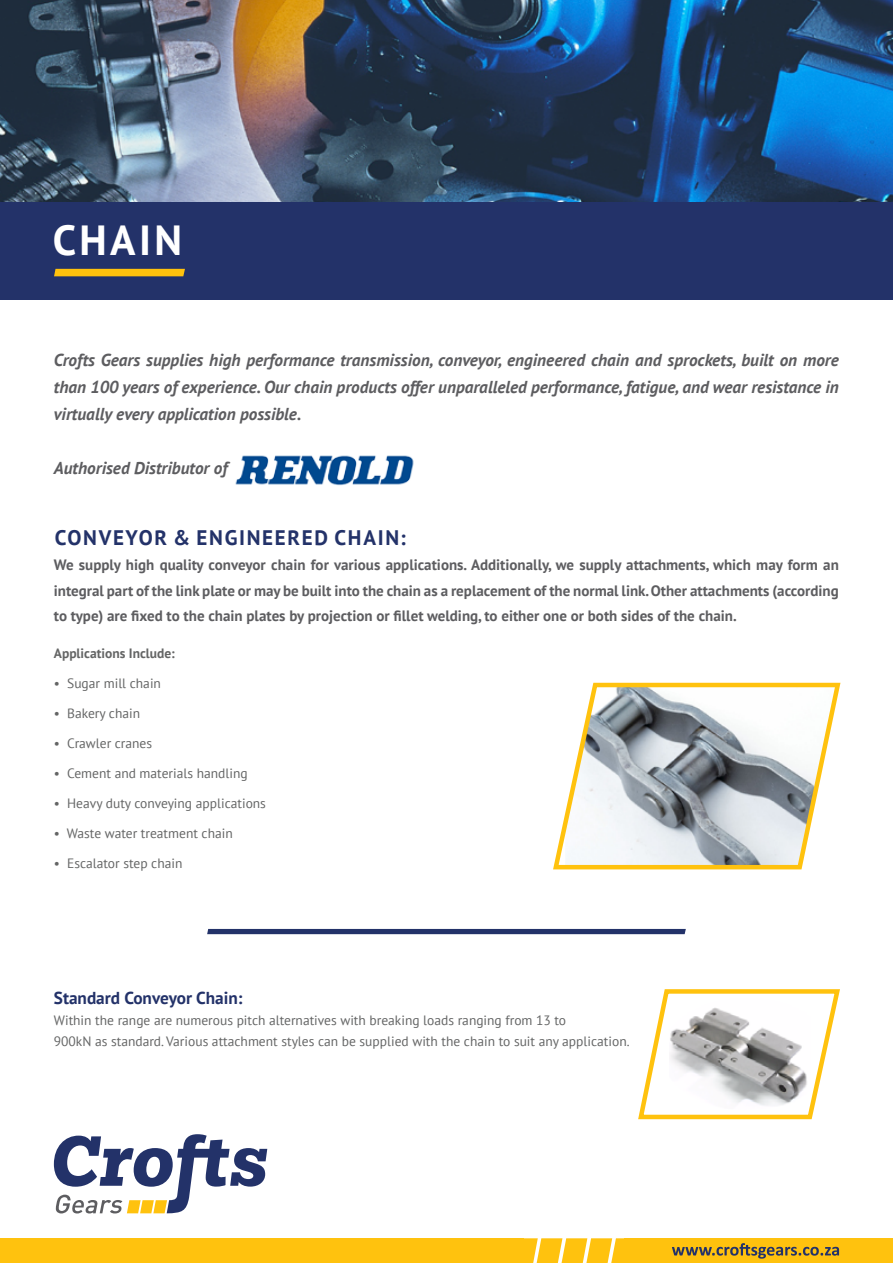
<style>
.page{position:relative;width:893px;height:1263px;background:#fff}
.page>*{position:absolute;margin:0;border:0;box-sizing:border-box;transform-origin:0 0}
.t1{font:700 42px "PT Sans";color:#fff}
.t2{font:700 21px "PT Sans";letter-spacing:.08em;color:#233269}
.t3{font:italic 700 17.25px/27px "PT Sans";color:#5d5d60;text-align:justify}
.t4{font:700 17.25px "PT Sans";color:#233269}
.t5{font:700 15px/25.5px "PT Sans";color:#5d5d60;text-align:justify}
.t6{font:13.5px/21px "PT Sans";color:#646565}
.t7{font:700 13.5px "PT Sans";color:#646565}
</style>
<div class="page">
<svg style="left:54px;top:1134px;width:213px;height:79px"></svg>
<img style="left:0;top:0;width:893px;height:202px">
<div style="left:624px;top:1238px;width:269px;height:25px;background:#ffc20e"></div>
<div style="left:0;top:1238px;width:524px;height:25px;background:#ffc20e"></div>
<svg style="left:524px;top:1238px;width:100px;height:25px;background:#ffcb33"></svg>
<svg style="left:672px;top:1243px;width:167px;height:16px"></svg>
<div style="left:0;top:202px;width:893px;height:97px;background:#233269"></div>
<svg style="left:54px;top:269px;width:131px;height:7px"></svg>
<svg style="left:553px;top:682px;width:288px;height:188px"></svg>
<svg style="left:638px;top:989px;width:202px;height:131px"></svg>
<div style="left:207px;top:929px;width:479px;height:5px;background:#233269"></div>
<img style="left:235px;top:455px;width:179px;height:31px">
<h1 class="t1" style="left:53px;top:213px;width:126px">CHAIN</h1>
<p class="t3" style="left:54px;top:346px;width:786px">Crofts Gears supplies high performance transmission, conveyor, engineered chain and sprockets, built on more than 100 years of experience. Our chain products offer unparalleled performance, fatigue, and wear resistance in virtually every application possible.</p>
<p class="t3" style="left:54px;top:454px;width:175px">Authorised Distributor of</p>
<h2 class="t2" style="left:55px;top:523px;width:206px">Conveyor &amp; ENGINEERE</h2>
<h2 class="t2" style="left:315px;top:523px;width:93px">D Chain:</h2>
<p class="t5" style="left:54px;top:552px;width:786px">We supply high quality conveyor chain for various applications. Additionally, we supply attachments, which may form an integral part of the link plate or may be built into the chain as a replacement of the normal link. Other attachments (according to type) are fixed to the chain plates by projection or fillet welding, to either one or both sides of the chain.</p>
<p class="t7" style="left:54px;top:644px;width:123px">Applications Include:</p>
<p class="t6" style="left:54px;top:672px;width:109px">• Sugar mill chain</p>
<p class="t6" style="left:54px;top:702px;width:88px">• Bakery chain</p>
<p class="t6" style="left:54px;top:732px;width:100px">• Crawler cranes</p>
<p class="t6" style="left:54px;top:762px;width:195px">• Cement and materials handling</p>
<p class="t6" style="left:54px;top:792px;width:214px">• Heavy duty conveying applications</p>
<p class="t6" style="left:54px;top:822px;width:180px">• Waste water treatment chain</p>
<p class="t6" style="left:54px;top:852px;width:130px">• Escalator step chain</p>
<p class="t4" style="left:54px;top:986px;width:190px">Standard Conveyor Chain:</p>
<p class="t6" style="left:54px;top:1009px;width:577px">Within the range are numerous pitch alternatives with breaking loads ranging from 13 to<br>900kN as standard. Various attachment styles can be supplied with the chain to suit any application.</p>
</div>
